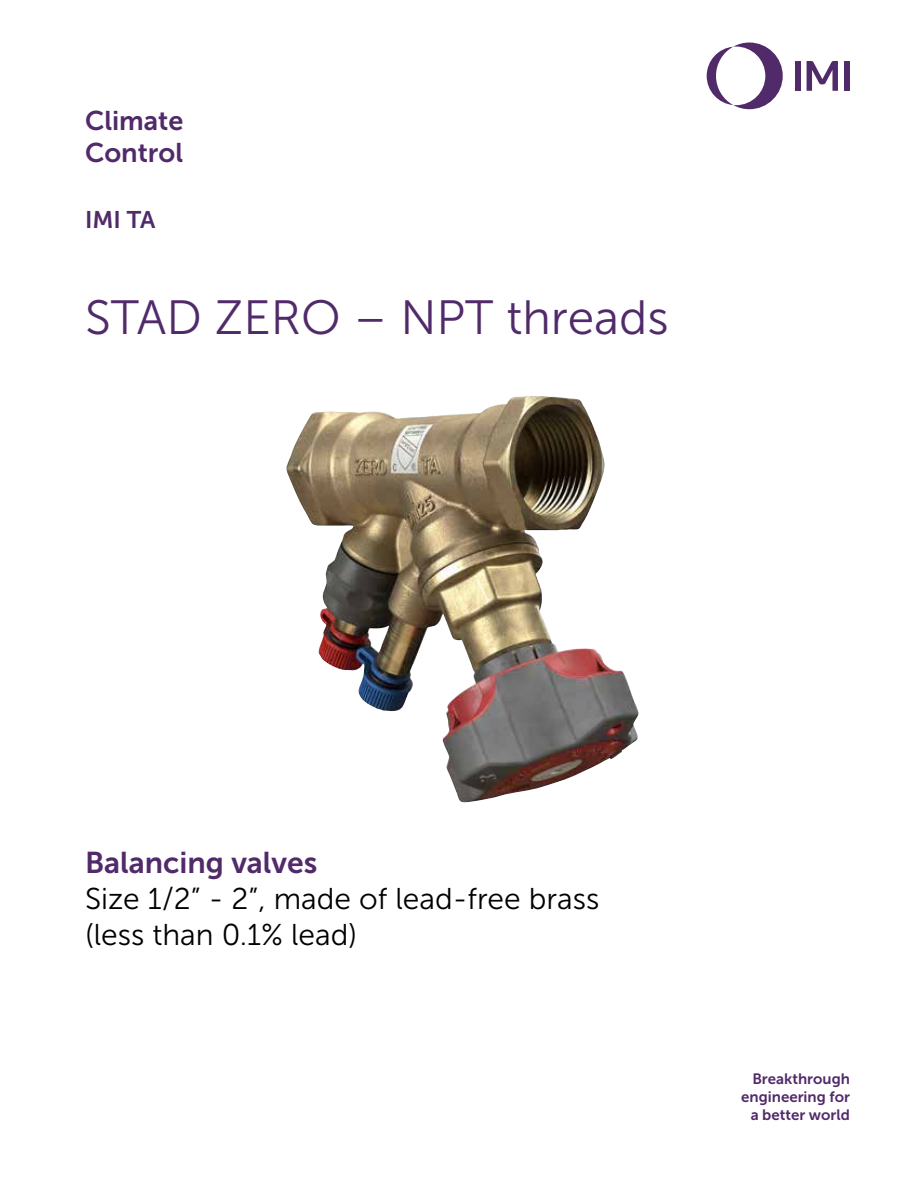
<style>
.page{position:relative;width:918px;height:1188px;background:#fff}
.page>*{position:absolute;margin:0;border:0;box-sizing:border-box;transform-origin:0 0}
.t1{font:48px "Museo Sans 300";color:#512a6a}
.t2{font:30px/36px "Museo Sans 300";color:#000}
.t3{font:30px "Museo Sans 700";color:#512a6a}
.t4{font:27px/32.4px "Museo Sans 700";color:#512a6a}
.t5{font:24px "Museo Sans 700";color:#512a6a}
.t6{font:15px/18px "Museo Sans 700";color:#512a6a;text-align:right}
</style>
<div class="page">
<svg style="left:707px;top:43px;width:76px;height:66px"></svg>
<div style="left:795px;top:61px;width:6px;height:30px;background:#512a6a"></div>
<div style="left:844px;top:61px;width:6px;height:30px;background:#512a6a"></div>
<svg style="left:807px;top:61px;width:31px;height:30px"></svg>
<img style="left:286px;top:396px;width:292px;height:407px">
<p class="t4" style="left:85px;top:104px;width:100px">Climate<br>Control</p>
<p class="t5" style="left:85px;top:206px;width:72px">IMI TA</p>
<h1 class="t1" style="left:85px;top:291px;width:585px">STAD ZERO – NPT threads</h1>
<p class="t3" style="left:85px;top:846px;width:234px">Balancing valves</p>
<p class="t2" style="left:85px;top:881px;width:516px">Size 1/2” - 2”, made of lead-free brass (less than 0.1% lead)</p>
<p class="t6" style="left:741px;top:1069px;width:110px">Breakthrough engineering for a better world</p>
</div>
